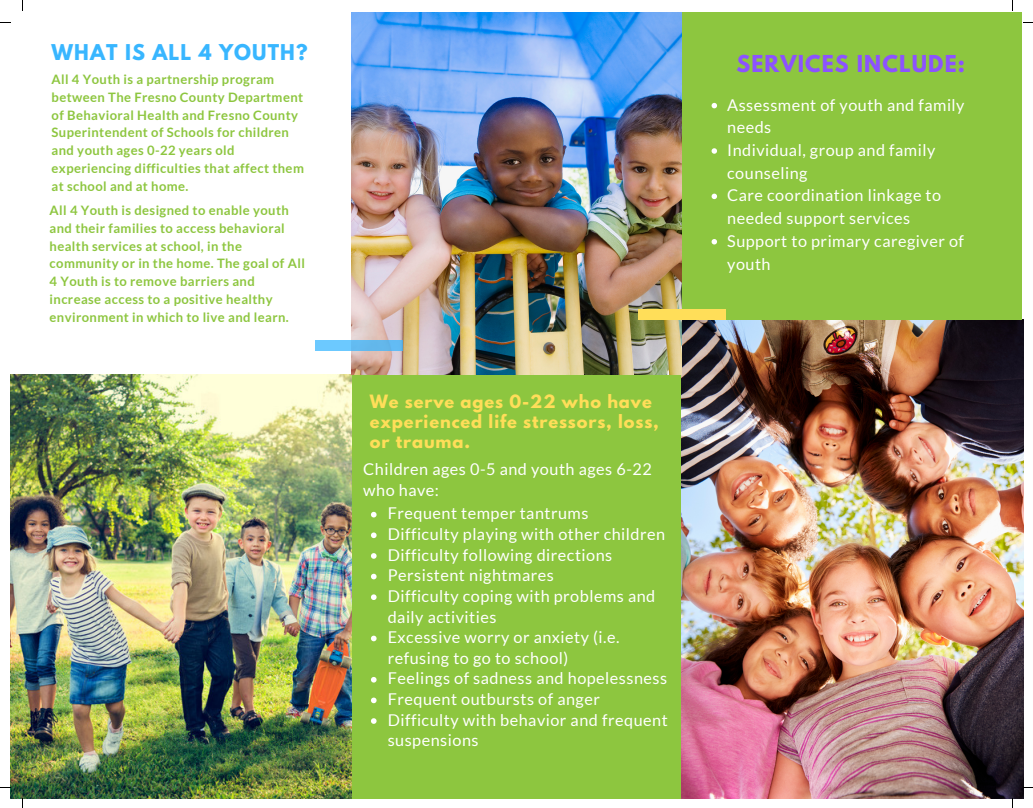
<style>
.page{position:relative;width:1033px;height:808px;background:#fff}
.page>*{position:absolute;margin:0;border:0;box-sizing:border-box;transform-origin:0 0}
.t1{font:700 20.62px "League Spartan";letter-spacing:.055em;color:#8c52ff}
.t2{font:700 19.25px "League Spartan";letter-spacing:.055em;color:#38b6ff}
.t3{font:16.25px/20.6px "Lato";letter-spacing:.03em;color:#fff}
.t4{font:700 16.25px/20px "League Spartan";letter-spacing:.055em;color:#ffde59}
.t5{font:700 13px/17.9px "Lato";letter-spacing:.03em;color:#8dc63f}
</style>
<div class="page">
<div style="left:352px;top:363px;width:330px;height:435px;background:#8dc63f"></div>
<img style="left:10px;top:374px;width:341px;height:424px">
<img style="left:682px;top:320px;width:341px;height:478px">
<div style="left:682px;top:13px;width:339px;height:307px;background:#8dc63f"></div>
<svg style="left:371px;top:512px;width:5px;height:5px"></svg>
<svg style="left:371px;top:532px;width:5px;height:6px"></svg>
<svg style="left:371px;top:553px;width:5px;height:5px"></svg>
<svg style="left:371px;top:573px;width:5px;height:6px"></svg>
<svg style="left:371px;top:594px;width:5px;height:6px"></svg>
<svg style="left:371px;top:635px;width:5px;height:6px"></svg>
<svg style="left:371px;top:677px;width:5px;height:5px"></svg>
<svg style="left:371px;top:697px;width:5px;height:6px"></svg>
<svg style="left:371px;top:718px;width:5px;height:5px"></svg>
<svg style="left:711px;top:103px;width:6px;height:5px"></svg>
<svg style="left:711px;top:148px;width:6px;height:6px"></svg>
<svg style="left:711px;top:194px;width:6px;height:5px"></svg>
<svg style="left:711px;top:239px;width:6px;height:5px"></svg>
<img style="left:352px;top:13px;width:330px;height:361px">
<div style="left:638px;top:309px;width:87px;height:11px;background:#ffde59"></div>
<svg style="left:315px;top:340px;width:87px;height:11px"></svg>
<p class="t2" style="left:52px;top:43px;width:257px">WHAT IS ALL 4 YOUTH?</p>
<p class="t5" style="left:52px;top:70px;width:254px">All 4 Youth is a partnership program between The Fresno County Department of Behavioral Health and Fresno County Superintendent of Schools for children and youth ages 0-22 years old experiencing difficulties that affect them at school and at home.</p>
<p class="t5" style="left:50px;top:201px;width:257px">All 4 Youth is designed to enable youth and their families to access behavioral health services at school, in the community or in the home. The goal of All 4 Youth is to remove barriers and increase access to a positive healthy environment in which to live and learn.</p>
<p class="t4" style="left:370px;top:393px;width:291px">We serve ages 0-22 who have experienced life stressors, loss, or trauma.</p>
<p class="t3" style="left:363px;top:458px;width:290px">Children ages 0-5 and youth ages 6-22 who have:</p>
<p class="t3" style="left:388px;top:502px;width:281px">Frequent temper tantrums<br>Difficulty playing with other children<br>Difficulty following directions<br>Persistent nightmares<br>Difficulty coping with problems and daily activities<br>Excessive worry or anxiety (i.e. refusing to go to school)<br>Feelings of sadness and hopelessness<br>Frequent outbursts of anger<br>Difficulty with behavior and frequent suspensions</p>
<p class="t1" style="left:736px;top:53px;width:230px">SERVICES INCLUDE:</p>
<p class="t3" style="left:727px;top:93px;width:239px;line-height:22.6px">Assessment of youth and family needs<br>Individual, group and family counseling<br>Care coordination linkage to needed support services<br>Support to primary caregiver of youth</p>
</div>
